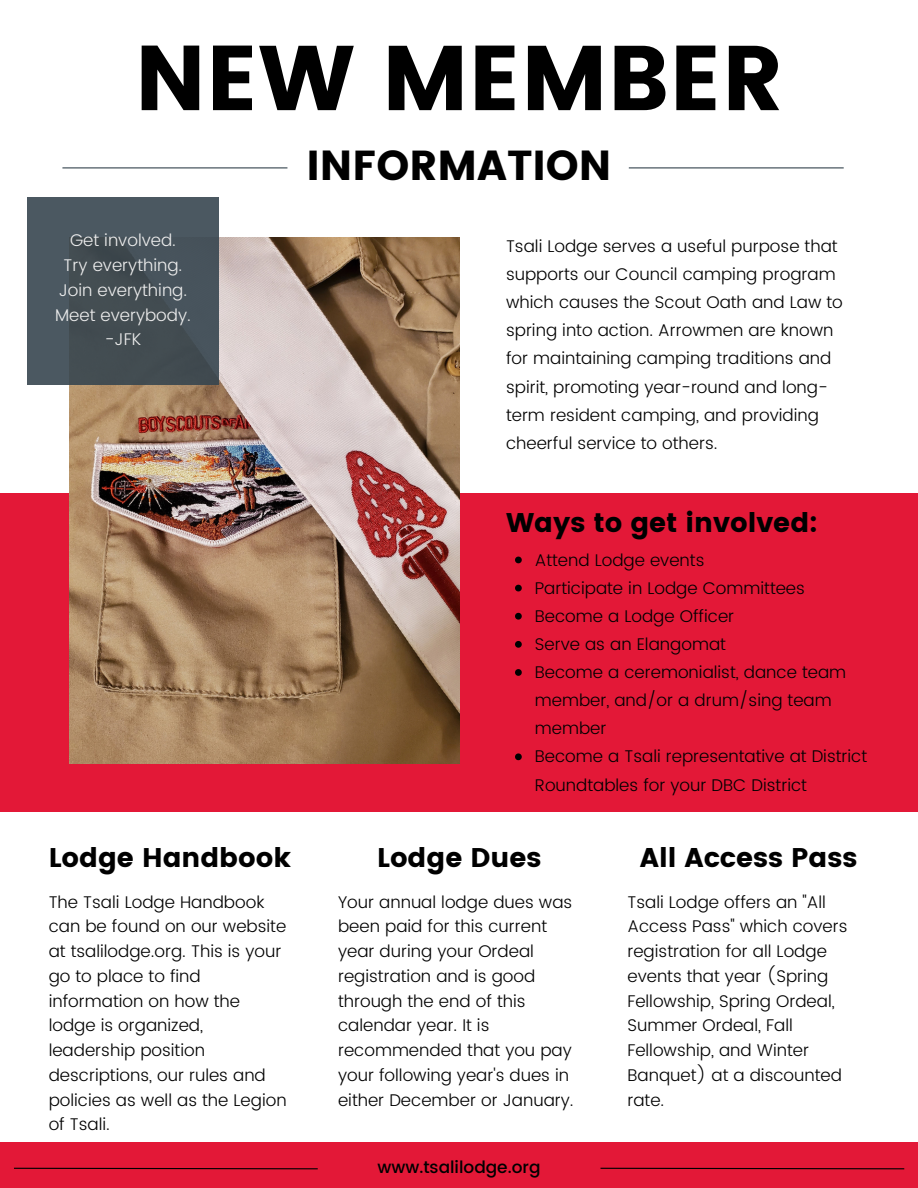
<style>
.page{position:relative;width:918px;height:1188px;background:#fff}
.page>*{position:absolute;margin:0;border:0;box-sizing:border-box;transform-origin:0 0}
.t1{font:91.65px "Poppins";color:#000}
.t2{font:41.85px "Poppins";color:#000}
.t3{font:27px "Poppins";color:#000}
.t4{font:300 16.95px/24.8px "Poppins";color:#000}
.t5{font:300 16.95px "Poppins";color:#ededed}
.t6{font:500 16.95px "Poppins";color:#000}
</style>
<div class="page">
<hr style="left:62px;top:167px;width:225px;height:1px;background:#36454f">
<hr style="left:629px;top:167px;width:215px;height:1px;background:#36454f">
<div style="left:0;top:494px;width:918px;height:318px;background:#e31837"></div>
<img style="left:70px;top:237px;width:389px;height:527px">
<div style="left:27px;top:197px;width:191px;height:188px;background:linear-gradient(to right,#48545b,#444f56)"></div>
<div style="left:0;top:1142px;width:918px;height:46px;background:#e31837"></div>
<svg style="left:14px;top:1167px;width:304px;height:3px"></svg>
<svg style="left:600px;top:1167px;width:305px;height:3px"></svg>
<svg style="left:515px;top:557px;width:7px;height:6px"></svg>
<svg style="left:515px;top:585px;width:7px;height:6px"></svg>
<svg style="left:515px;top:613px;width:7px;height:7px"></svg>
<svg style="left:515px;top:641px;width:7px;height:7px"></svg>
<svg style="left:515px;top:669px;width:7px;height:7px"></svg>
<svg style="left:515px;top:753px;width:7px;height:7px"></svg>
<p class="t1" style="left:135px;top:25px;width:650px">NEW MEMBER</p>
<p class="t5" style="left:70px;top:231px;width:107px">Get involved.</p>
<p class="t5" style="left:64px;top:255px;width:120px">Try everything.</p>
<p class="t5" style="left:59px;top:280px;width:130px">Join everything.</p>
<p class="t5" style="left:55px;top:305px;width:137px">Meet everybody.</p>
<p class="t5" style="left:105px;top:330px;width:38px">-JFK</p>
<p class="t2" style="left:307px;top:141px;width:306px">INFORMATION</p>
<p class="t4" style="left:506px;top:232px;width:338px;line-height:28.2px">Tsali Lodge serves a useful purpose that supports our Council camping program which causes the Scout Oath and Law to spring into action. Arrowmen are known for maintaining camping traditions and spirit, promoting year-round and long&shy;term resident camping, and providing cheerful service to others.</p>
<p class="t3" style="left:49px;top:842px;width:244px">Lodge Handbook</p>
<p class="t4" style="left:49px;top:889px;width:239px">The Tsali Lodge Handbook can be found on our website at tsalilodge.org. This is your go to place to find information on how the lodge is organized, leadership position descriptions, our rules and policies as well as the Legion of Tsali.</p>
<p class="t3" style="left:506px;top:507px;width:313px">Ways to get involved:</p>
<p class="t4" style="left:535px;top:547px;width:171px">Attend Lodge events</p>
<p class="t4" style="left:535px;top:575px;width:272px">Participate in Lodge Committees</p>
<p class="t4" style="left:535px;top:604px;width:201px">Become a Lodge Officer</p>
<p class="t4" style="left:535px;top:632px;width:193px">Serve as an Elangomat</p>
<p class="t4" style="left:535px;top:658px;width:313px;line-height:28.2px">Become a ceremonialist, dance team member, and/or a drum/sing team member</p>
<p class="t4" style="left:535px;top:743px;width:334px;line-height:28.2px">Become a Tsali representative at District<br>Roundtables for your DBC District</p>
<p class="t3" style="left:377px;top:842px;width:166px">Lodge Dues</p>
<p class="t4" style="left:338px;top:889px;width:237px">Your annual lodge dues was been paid for this current year during your Ordeal registration and is good through the end of this calendar year. It is recommended that you pay your following year's dues in either December or January.</p>
<p class="t6" style="left:377px;top:1157px;width:165px">www.tsalilodge.org</p>
<p class="t3" style="left:640px;top:842px;width:219px">All Access Pass</p>
<p class="t4" style="left:627px;top:889px;width:222px">Tsali Lodge offers an "All<br>Access Pass" which covers registration for all Lodge events that year (Spring<br>Fellowship, Spring Ordeal,<br>Summer Ordeal, Fall<br>Fellowship, and Winter<br>Banquet) at a discounted rate.</p>
</div>
